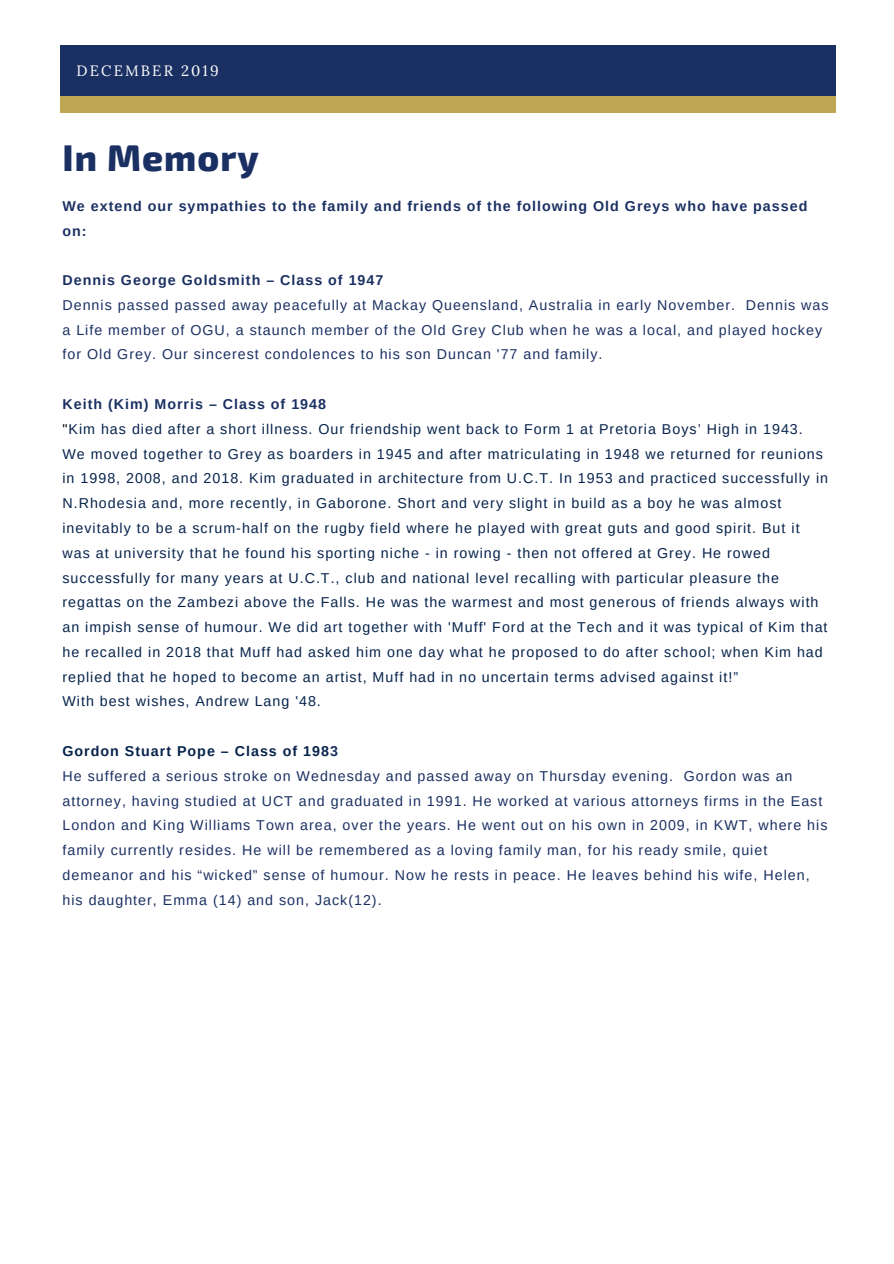
<style>
.page{position:relative;width:894px;height:1264px;background:#fff}
.page>*{position:absolute;margin:0;border:0;box-sizing:border-box;transform-origin:0 0}
.t1{font:800 36.45px "Exo 2";letter-spacing:.03em;color:#1b3062}
.t2{font:14.85px "Lora";letter-spacing:.14em;color:#fff}
.t3{font:14.25px/24.8px "Arimo";letter-spacing:.07em;color:#07234b}
.t4{font:14.25px/24.8px "Arimo";letter-spacing:.07em;color:#1b3062}
.t5{font:700 14.25px/24.8px "Arimo";letter-spacing:.07em;color:#1b3062}
.s1{font-weight:700;color:#1b3062}
.s2{color:#000}
.s3{font-weight:700;color:#07234b}
.s4{font-weight:700}
</style>
<div class="page">
<div style="left:60px;top:45px;width:775px;height:53px;background:#1b3062"></div>
<div style="left:60px;top:97px;width:775px;height:15px;background:#bea652"></div>
<p class="t2" style="left:77px;top:61px;width:144px">DECEMBER 2019</p>
<h1 class="t1" style="left:62px;top:134px;width:198px">In Memory</h1>
<p class="t5" style="left:62px;top:193px;width:746px">We extend our sympathies to the family and friends of the following Old Greys who have passed on:</p>
<p class="t5" style="left:62px;top:268px;width:322px">Dennis George Goldsmith – Class of 1947</p>
<p class="t4" style="left:62px;top:292px;width:767px">Dennis passed passed away peacefully at Mackay Queensland, Australia in early November. Dennis was a Life member of OGU, a staunch member of the Old Grey Club when he was a local, and played hockey for Old Grey. Our sincerest condolences to his son Duncan '77 and family.</p>
<p class="t3" style="left:62px;top:392px;width:767px"><span class="s1">Keith (Kim) Morris – Class of 1948<br></span><span class="s2">"</span>Kim has died after a short illness. Our friendship went back to Form 1 at Pretoria Boys’ High in 1943.<br>We moved together to Grey as boarders in 1945 and after matriculating in 1948 we returned for reunions in 1998, 2008, and 2018. Kim graduated in architecture from U.C.T. In 1953 and practiced successfully in N.Rhodesia and, more recently, in Gaborone. Short and very slight in build as a boy he was almost inevitably to be a scrum-half on the rugby field where he played with great guts and good spirit. But it was at university that he found his sporting niche - in rowing - then not offered at Grey. He rowed successfully for many years at U.C.T., club and national level recalling with particular pleasure the regattas on the Zambezi above the Falls. He was the warmest and most generous of friends always with an impish sense of humour. We did art together with 'Muff' Ford at the Tech and it was typical of Kim that he recalled in 2018 that Muff had asked him one day what he proposed to do after school; when Kim had replied that he hoped to become an artist, Muff had in no uncertain terms advised against it!”<br>With best wishes, Andrew Lang '48.</p>
<p class="t4" style="left:62px;top:738px;width:766px"><span class="s3">Gordon Stuart Pope – Class of 198</span><span class="s4">3<br></span>He suffered a serious stroke on Wednesday and passed away on Thursday evening. Gordon was an attorney, having studied at UCT and graduated in 1991. He worked at various attorneys firms in the East London and King Williams Town area, over the years. He went out on his own in 2009, in KWT, where his family currently resides. He will be remembered as a loving family man, for his ready smile, quiet demeanor and his “wicked” sense of humour. Now he rests in peace. He leaves behind his wife, Helen, his daughter, Emma (14) and son, Jack(12).</p>
</div>
